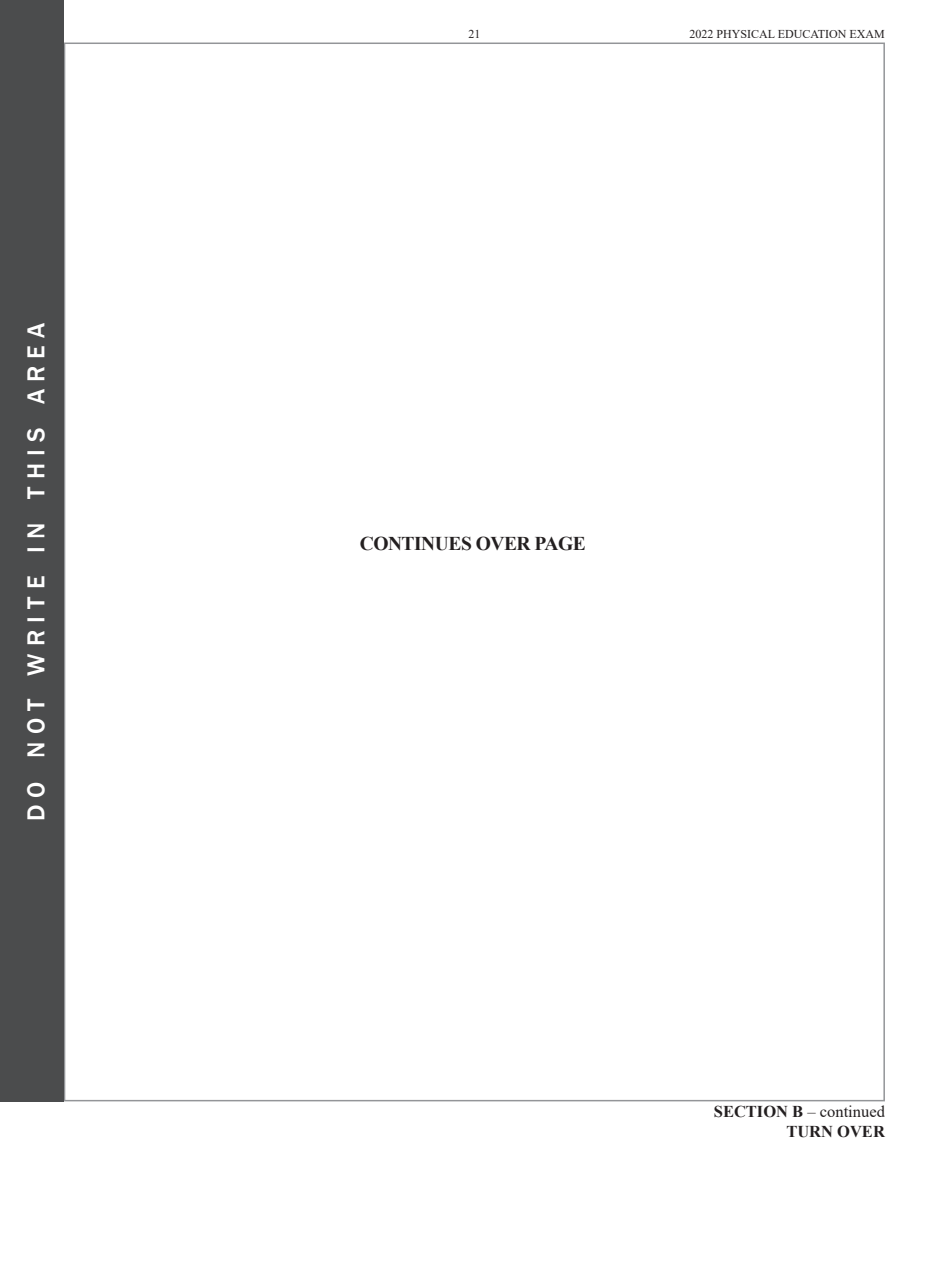
<style>
.page{position:relative;width:936px;height:1263px;background:#fff}
.page>*{position:absolute;margin:0;border:0;box-sizing:border-box;transform-origin:0 0}
.t1{font:500 25.2px "Franklin Gothic";letter-spacing:.285em;color:#fff}
.t2{font:700 19.5px "Times New Roman";letter-spacing:-.025em;color:#231f20}
.t3{font:700 16.5px/19.8px "Times New Roman";color:#231f20;text-align:right}
.t4{font:12px "Times New Roman";color:#231f20}
.s1{font-weight:400}
</style>
<div class="page">
<div style="left:0;top:0;width:64px;height:1101px;background:#4b4c4d"></div>
<h1 class="t1" style="left:21px;top:821px;width:500px;rotate:-90deg">do not write in this area</h1>
<p class="t4" style="left:468px;top:26px;width:13px">21</p>
<p class="t4" style="left:689px;top:26px;width:197px">2022 PHYSICAL EDUCATION EXAM</p>
<h2 class="t2" style="left:360px;top:529px;width:227px">CONTINUES OVER PAGE</h2>
<h3 class="t3" style="left:713px;top:1101px;width:172px">SECTION B <span class="s1">– continued<br></span>TURN OVER</h3>
</div>
